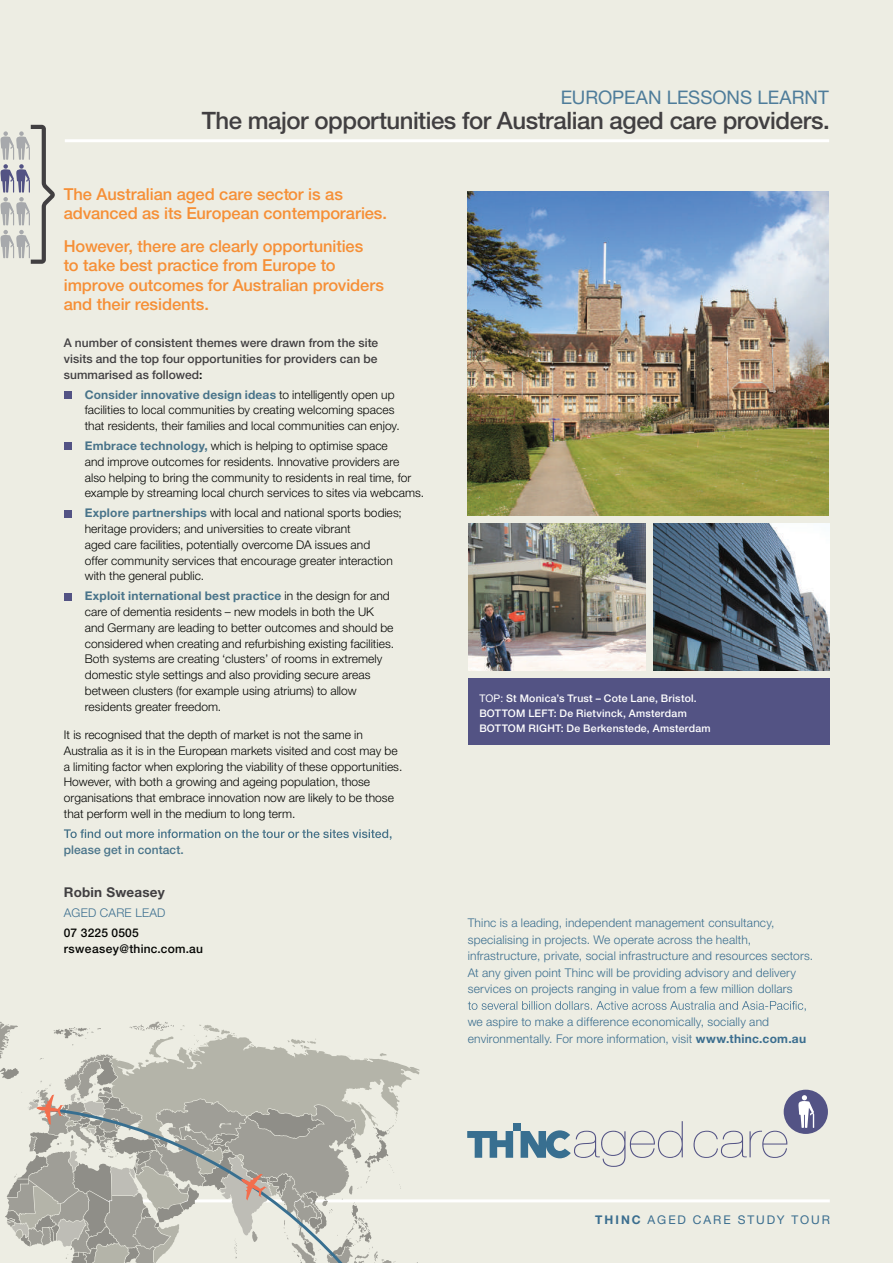
<style>
.page{position:relative;width:893px;height:1263px;background:#edede3}
.page>*{position:absolute;margin:0;border:0;box-sizing:border-box;transform-origin:0 0}
.t1{font:200 50.7px "Helvetica Neue";color:#535385;scale:1.1 1}
.t2{font:500 24px "Helvetica Neue";letter-spacing:-.02em;color:#413f41}
.t3{font:18.75px "Helvetica Neue";color:#4e7c9a}
.t4{font:500 16.5px/19.5px "Helvetica Neue";letter-spacing:-.005em;color:#f68f36}
.t5{font:700 13.5px "Helvetica Neue";letter-spacing:.015em;color:#413f41}
.t6{font:300 12px/15.8px "Helvetica Neue";letter-spacing:.005em;color:#040503}
.t7{font:300 12px/16.5px "Helvetica Neue";letter-spacing:.015em;color:#3b6e8f}
.t8{font:500 12px/15.8px "Helvetica Neue";letter-spacing:.005em;color:#413f41;text-align:justify}
.t9{font:500 12px/15.8px "Helvetica Neue";letter-spacing:.01em;color:#040503}
.t10{font:12px "Helvetica Neue";letter-spacing:.16em;color:#3b6e8f}
.t11{font:500 12px "Helvetica Neue";letter-spacing:.005em;color:#49748a}
.t12{font:500 10.5px/15px "Helvetica Neue";letter-spacing:.025em;color:#fff}
.s1{color:#040503}
.s2{font-weight:700;color:#49748a}
.s3{font-weight:400}
.s4{font-weight:700}
</style>
<div class="page">
<div style="left:64px;top:391px;width:7px;height:8px;background:#535384"></div>
<div style="left:64px;top:442px;width:7px;height:8px;background:#535384"></div>
<div style="left:64px;top:510px;width:7px;height:7px;background:#535384"></div>
<div style="left:64px;top:593px;width:7px;height:7px;background:#535384"></div>
<svg style="left:64px;top:829px;width:327px;height:11px"></svg>
<div style="left:784px;top:1090px;width:44px;height:44px;background:#535385;border-radius:50%"></div>
<svg style="left:798px;top:1095px;width:16px;height:33px"></svg>
<svg style="left:467px;top:1131px;width:46px;height:27px"></svg>
<svg style="left:521px;top:1130px;width:50px;height:28px"></svg>
<div style="left:513px;top:1123px;width:8px;height:8px;background:#386f90"></div>
<svg style="left:468px;top:1001px;width:338px;height:10px"></svg>
<hr style="left:62px;top:1199px;width:768px;height:3px;background:#fff">
<hr style="left:65px;top:139px;width:764px;height:3px;background:#fff">
<img style="left:467px;top:191px;width:361px;height:324px">
<img style="left:468px;top:523px;width:177px;height:147px">
<img style="left:653px;top:523px;width:176px;height:148px">
<div style="left:468px;top:678px;width:361px;height:66px;background:#535384"></div>
<svg style="left:0;top:125px;width:55px;height:139px"></svg>
<svg style="left:0;top:1021px;width:460px;height:242px"></svg>
<h3 class="t3" style="left:561px;top:84px;width:269px">EUROPEAN LESSONS LEARNT</h3>
<h2 class="t2" style="left:202px;top:101px;width:630px">The major opportunities for Australian aged care providers.</h2>
<h3 class="t4" style="left:64px;top:183px;width:325px">The Australian aged care sector is as advanced as its European contemporaries.</h3>
<h3 class="t4" style="left:64px;top:235px;width:322px">However, there are clearly opportunities<br>to take best practice from Europe to improve outcomes for Australian providers and their residents.</h3>
<p class="t8" style="left:64px;top:334px;width:316px">A number of consistent themes were drawn from the site visits and the top four opportunities for providers can be summarised as followed<span class="s1">:</span></p>
<p class="t6" style="left:85px;top:386px;width:316px"><span class="s2">Consider innovative design ideas</span> to intelligently open up facilities to local communities by creating welcoming spaces that residents, their families and local communities can enjoy.</p>
<p class="t6" style="left:85px;top:437px;width:341px"><span class="s2">Embrace technology,</span> which is helping to optimise space<br>and improve outcomes for residents. Innovative providers are<br>also helping to bring the community to residents in real time, for example by streaming local church services to sites via webcams.</p>
<p class="t6" style="left:85px;top:504px;width:319px"><span class="s2">Explore partnerships</span> with local and national sports bodies; heritage providers; and universities to create vibrant<br>aged care facilities, potentially overcome DA issues and<br>offer community services that encourage greater interaction with the general public.</p>
<p class="t6" style="left:85px;top:587px;width:311px"><span class="s2">Exploit international best practice</span> in the design for and care of dementia residents – new models in both the UK and Germany are leading to better outcomes and should be considered when creating and refurbishing existing facilities.<br>Both systems are creating ‘clusters’ of rooms in extremely domestic style settings and also providing secure areas between clusters (for example using atriums) to allow residents greater freedom.</p>
<p class="t6" style="left:64px;top:726px;width:340px">It is recognised that the depth of market is not the same in Australia as it is in the European markets visited and cost may be a limiting factor when exploring the viability of these opportunities.<br>However, with both a growing and ageing population, those organisations that embrace innovation now are likely to be those that perform well in the medium to long term.</p>
<p class="t11" style="left:64px;top:840px;width:121px">please get in contact.</p>
<p class="t5" style="left:64px;top:881px;width:103px">Robin Sweasey</p>
<p class="t7" style="left:64px;top:903px;width:103px">AGED CARE LEAD</p>
<p class="t9" style="left:64px;top:924px;width:141px">07 3225 0505 rsweasey@thinc.com.au</p>
<p class="t12" style="left:479px;top:690px;width:233px"><span class="s3">TOP:</span> St Monica’s Trust – Cote Lane, Bristol.<br>BOTTOM LEFT: De Rietvinck, Amsterdam<br>BOTTOM RIGHT: De Berkenstede, Amsterdam</p>
<p class="t7" style="left:468px;top:914px;width:347px">Thinc is a leading, independent management consultancy, specialising in projects. We operate across the health, infrastructure, private, social infrastructure and resources sectors.<br>At any given point Thinc will be providing advisory and delivery services on projects ranging in value from a few million dollars</p>
<p class="t7" style="left:468px;top:1013px;width:340px">we aspire to make a difference economically, socially and environmentally. For more information, visit <span class="s4">www.thinc.com.au</span></p>
<h1 class="t1" style="left:573px;top:1100px;width:198px">agedcare</h1>
<p class="t10" style="left:595px;top:1211px;width:236px"><span class="s4">THINC</span> AGED CARE STUDY TOUR</p>
</div>
